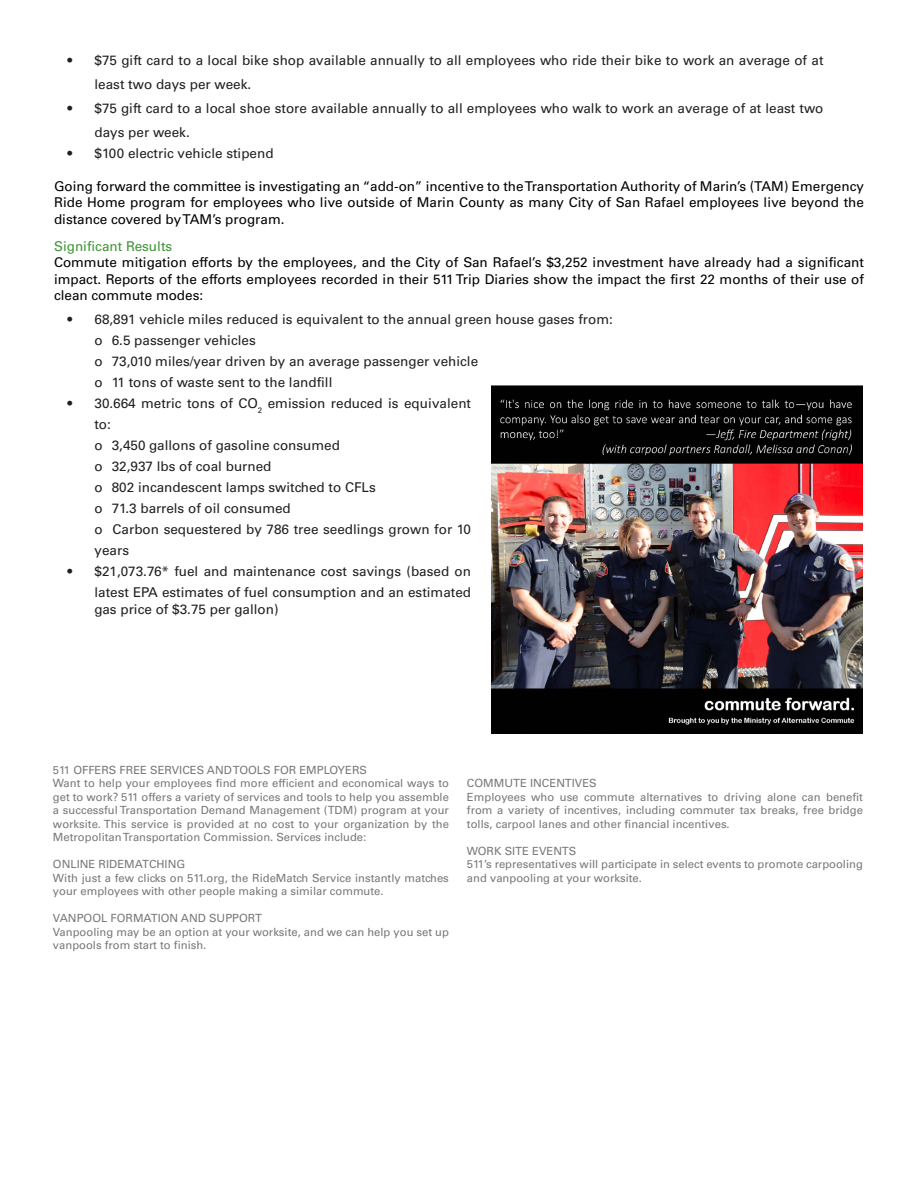
<style>
.page{position:relative;width:918px;height:1188px;background:#fff}
.page>*{position:absolute;margin:0;border:0;box-sizing:border-box;transform-origin:0 0}
.t1{font:13.5px/21px "Univers LT";color:#231f20}
.t2{font:13.5px/16.5px "Univers LT";color:#000;text-align:justify}
.t3{font:13.5px "Univers LT";color:#3f9537}
.t4{font:11.25px/13.5px "Univers LT";color:#76787b}
</style>
<div class="page">
<img style="left:491px;top:385px;width:372px;height:349px">
<p class="t1" style="left:94px;top:48px;width:731px;line-height:24px;text-indent:-27px">• $75 gift card to a local bike shop available annually to all employees who ride their bike to work an average of at least two days per week.</p>
<p class="t1" style="left:94px;top:96px;width:731px;line-height:24px;text-indent:-27px">• $75 gift card to a local shoe store available annually to all employees who walk to work an average of at least two days per week.</p>
<p class="t1" style="left:68px;top:142px;width:208px">• $100 electric vehicle stipend</p>
<p class="t2" style="left:54px;top:178px;width:812px">Going forward the committee is investigating an “add-on” incentive to the Transportation Authority of Marin’s (TAM) Emergency Ride Home program for employees who live outside of Marin County as many City of San Rafael employees live beyond the distance covered by TAM’s program.</p>
<p class="t3" style="left:54px;top:238px;width:120px">Significant Results</p>
<p class="t2" style="left:54px;top:254px;width:811px">Commute mitigation efforts by the employees, and the City of San Rafael’s $3,252 investment have already had a significant impact. Reports of the efforts employees recorded in their 511 Trip Diaries show the impact the first 22 months of their use of clean commute modes:</p>
<p class="t1" style="left:68px;top:309px;width:547px">• 68,891 vehicle miles reduced is equivalent to the annual green house gases from:</p>
<p class="t1" style="left:94px;top:330px;width:163px">o 6.5 passenger vehicles</p>
<p class="t1" style="left:94px;top:351px;width:385px">o 73,010 miles/year driven by an average passenger vehicle</p>
<p class="t1" style="left:94px;top:372px;width:239px">o 11 tons of waste sent to the landfill</p>
<p class="t1" style="left:95px;top:393px;width:378px;text-indent:-27px">• 30.664 metric tons of CO<sub>2</sub> emission reduced is equivalent to:</p>
<p class="t1" style="left:95px;top:435px;width:247px">o 3,450 gallons of gasoline consumed</p>
<p class="t1" style="left:95px;top:456px;width:179px">o 32,937 lbs of coal burned</p>
<p class="t1" style="left:95px;top:477px;width:283px">o 802 incandescent lamps switched to CFLs</p>
<p class="t1" style="left:95px;top:498px;width:198px">o 71.3 barrels of oil consumed</p>
<p class="t1" style="left:95px;top:519px;width:378px">o Carbon sequestered by 786 tree seedlings grown for 10 years</p>
<p class="t1" style="left:68px;top:561px;width:405px;text-align:right">• $21,073.76* fuel and maintenance cost savings (based on latest EPA estimates of fuel consumption and an estimated</p>
<p class="t1" style="left:95px;top:599px;width:186px">gas price of $3.75 per gallon)</p>
<p class="t4" style="left:53px;top:763px;width:397px">511 OFFERS FREE SERVICES AND TOOLS FOR EMPLOYERS<br>Want to help your employees find more efficient and economical ways to get to work? 511 offers a variety of services and tools to help you assemble a successful Transportation Demand Management (TDM) program at your worksite. This service is provided at no cost to your organization by the Metropolitan Transportation Commission. Services include:</p>
<p class="t4" style="left:53px;top:858px;width:397px">ONLINE RIDEMATCHING<br>With just a few clicks on 511.org, the RideMatch Service instantly matches your employees with other people making a similar commute.</p>
<p class="t4" style="left:53px;top:912px;width:397px">VANPOOL FORMATION AND SUPPORT<br>Vanpooling may be an option at your worksite, and we can help you set up vanpools from start to finish.</p>
<p class="t4" style="left:467px;top:777px;width:398px">COMMUTE INCENTIVES<br>Employees who use commute alternatives to driving alone can benefit from a variety of incentives, including commuter tax breaks, free bridge tolls, carpool lanes and other financial incentives.</p>
<p class="t4" style="left:467px;top:844px;width:398px">WORK SITE EVENTS<br>511’s representatives will participate in select events to promote carpooling and vanpooling at your worksite.</p>
</div>
